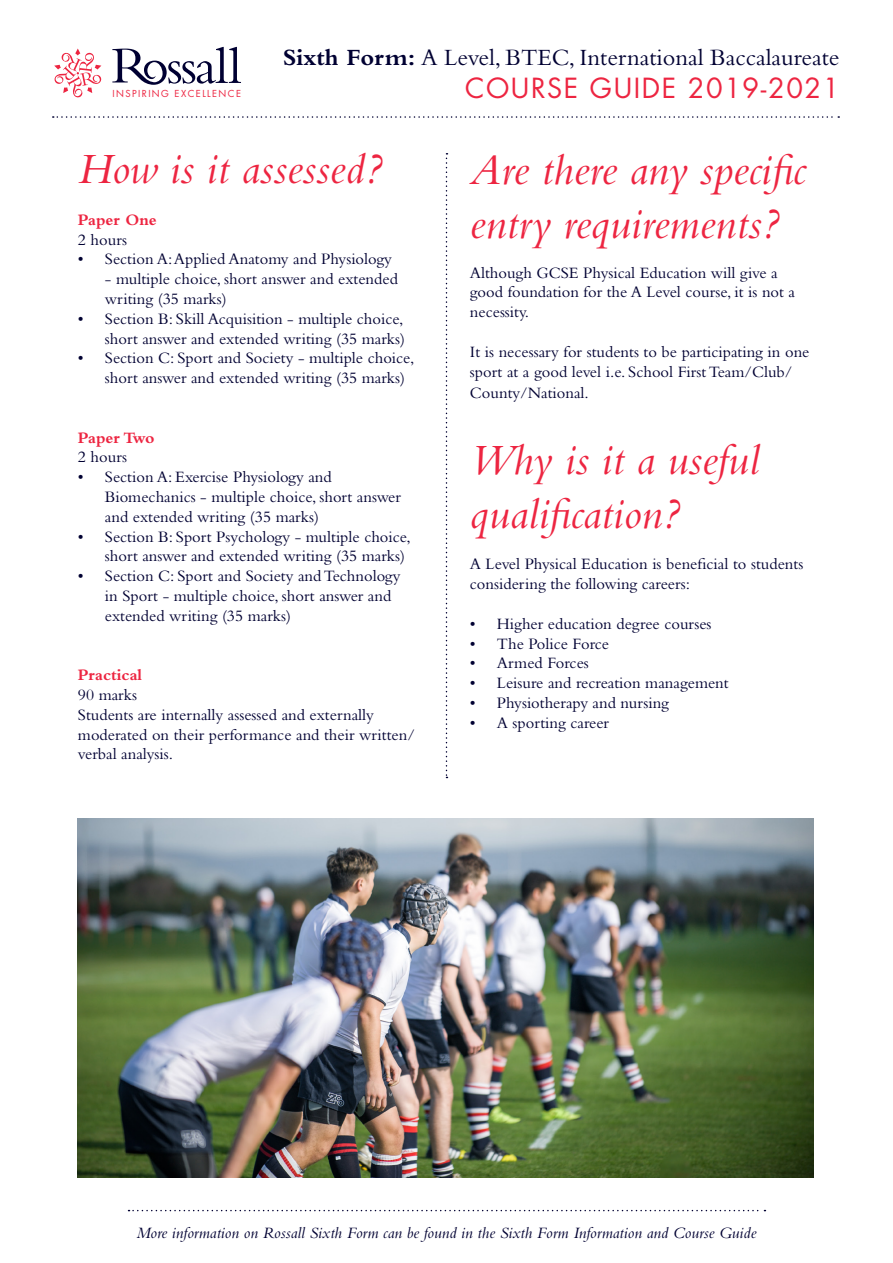
<style>
.page{position:relative;width:893px;height:1263px;background:#fff}
.page>*{position:absolute;margin:0;border:0;box-sizing:border-box;transform-origin:0 0}
.t1{font:italic 45px/54px "Bembo Std";color:#ed2541}
.t2{font:27px "Futura Std";letter-spacing:.06em;color:#ed2541}
.t3{font:24.3px "Bembo Std";color:#000032}
.t4{font:16.5px/19.8px "Bembo Std";color:#000032}
.t5{font:italic 16.5px "Bembo Std";color:#000032}
.t6{font:700 16.5px "Bembo Std";color:#ed2541}
.t7{font:9.45px "Futura Std";letter-spacing:.15em;color:#ed2541}
.s1{font-weight:700}
</style>
<div class="page">
<svg style="left:112px;top:47px;width:129px;height:38px"></svg>
<svg style="left:54px;top:49px;width:48px;height:49px"></svg>
<svg style="left:53px;top:116px;width:786px;height:2px"></svg>
<svg style="left:129px;top:1210px;width:636px;height:1px"></svg>
<img style="left:78px;top:819px;width:736px;height:359px">
<svg style="left:446px;top:153px;width:1px;height:625px"></svg>
<p class="t7" style="left:112px;top:88px;width:130px">INSPIRING EXCELLENCE</p>
<h3 class="t3" style="left:283px;top:44px;width:558px"><span class="s1">Sixth Form:</span> A Level, BTEC, International Baccalaureate</h3>
<h2 class="t2" style="left:465px;top:71px;width:376px">COURSE GUIDE 2019-2021</h2>
<p class="t1" style="left:78px;top:141px;width:306px">How is it assessed?</p>
<p class="t6" style="left:78px;top:210px;width:80px">Paper One</p>
<p class="t4" style="left:78px;top:229px;width:51px">2 hours</p>
<p class="t4" style="left:78px;top:249px;width:315px">• Section A: Applied Anatomy and Physiology</p>
<p class="t4" style="left:105px;top:269px;width:294px">- multiple choice, short answer and extended writing (35 marks)</p>
<p class="t4" style="left:78px;top:308px;width:329px;text-align:right">• Section B: Skill Acquisition - multiple choice, short answer and extended writing (35 marks)</p>
<p class="t4" style="left:105px;top:348px;width:311px;text-indent:-27px">• Section C: Sport and Society - multiple choice, short answer and extended writing (35 marks)</p>
<p class="t6" style="left:78px;top:428px;width:78px">Paper Two</p>
<p class="t4" style="left:78px;top:447px;width:51px">2 hours</p>
<p class="t4" style="left:105px;top:467px;width:298px;text-indent:-27px">• Section A: Exercise Physiology and<br>Biomechanics - multiple choice, short answer and extended writing (35 marks)</p>
<p class="t4" style="left:105px;top:526px;width:307px;text-indent:-27px">• Section B: Sport Psychology - multiple choice, short answer and extended writing (35 marks)</p>
<p class="t4" style="left:105px;top:566px;width:297px;text-indent:-27px">• Section C: Sport and Society and Technology in Sport - multiple choice, short answer and extended writing (35 marks)</p>
<p class="t6" style="left:78px;top:666px;width:66px">Practical</p>
<p class="t4" style="left:78px;top:684px;width:61px">90 marks</p>
<p class="t4" style="left:78px;top:704px;width:338px">Students are internally assessed and externally moderated on their performance and their written/ verbal analysis.</p>
<p class="t1" style="left:470px;top:142px;width:337px">Are there any specific entry requirements?</p>
<p class="t4" style="left:470px;top:262px;width:327px">Although GCSE Physical Education will give a good foundation for the A Level course, it is not a necessity.</p>
<p class="t4" style="left:470px;top:341px;width:341px">It is necessary for students to be participating in one sport at a good level i.e. School First Team/Club/</p>
<p class="t4" style="left:470px;top:383px;width:120px">County/National.</p>
<p class="t1" style="left:470px;top:432px;width:291px">Why is it a useful qualification?</p>
<p class="t4" style="left:470px;top:554px;width:335px">A Level Physical Education is beneficial to students considering the following careers:</p>
<p class="t4" style="left:470px;top:613px;width:243px">• Higher education degree courses</p>
<p class="t4" style="left:470px;top:633px;width:141px">• The Police Force</p>
<p class="t4" style="left:470px;top:653px;width:120px">• Armed Forces</p>
<p class="t4" style="left:470px;top:673px;width:260px">• Leisure and recreation management</p>
<p class="t4" style="left:470px;top:692px;width:201px">• Physiotherapy and nursing</p>
<p class="t4" style="left:470px;top:712px;width:141px">• A sporting career</p>
<p class="t5" style="left:137px;top:1223px;width:621px">More information on Rossall Sixth Form can be found in the Sixth Form Information and Course Guide</p>
</div>
